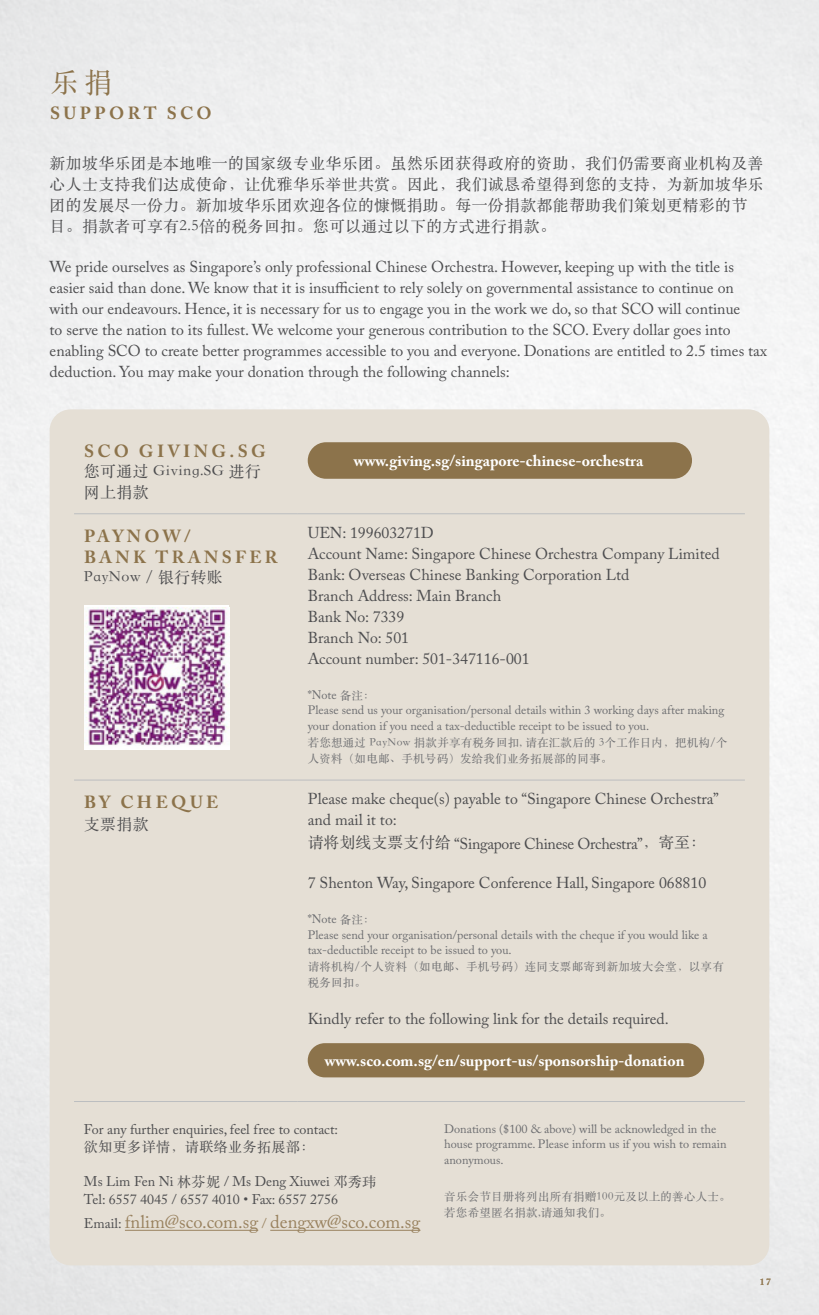
<style>
.page{position:relative;width:819px;height:1315px;background:#fff}
.page>*{position:absolute;margin:0;border:0;box-sizing:border-box;transform-origin:0 0}
.t1{font:28px "ST Songti SC Regular";color:#8c734b}
.t2{font:18.38px "Adobe Caslon Pro";color:#99825f}
.t3{font:700 17.5px/21px "Adobe Caslon Pro";letter-spacing:.195em;color:#8c734b}
.t4{font:15.75px/21px "Adobe Caslon Pro";color:#4d4d4f}
.t5{font:15.75px/21px "ST Songti SC Regular";letter-spacing:.03em;color:#4d4d4f}
.t6{font:700 15.75px "Adobe Caslon Pro";color:#fff}
.t7{font:15.75px "Adobe Caslon Pro";letter-spacing:-.02em;color:#4d4d4f}
.t8{font:14px/17.5px "Adobe Caslon Pro";color:#4d4d4f}
.t9{font:14px "ST Songti SC Regular";letter-spacing:.03em;color:#4d4d4f}
.t10{font:12.25px/15.8px "Adobe Caslon Pro";color:#6d6e71}
.t11{font:11.38px/15.8px "ST Songti SC Regular";letter-spacing:.03em;color:#6d6e71}
.t12{font:600 9.45px "Adobe Caslon Pro";color:#957d58}
.s1{font-family:"ST Songti SC Regular";font-size:11.38px}
.s2{font-family:"ST Songti SC Regular"}
.s3{font-size:14px;color:#4d4d4f}
.s4{font-size:14px}
</style>
<div class="page">
<div style="left:50px;top:409px;width:719px;height:856px;background:#e5dfd5;border-radius:21px"></div>
<hr style="left:74px;top:513px;width:224px;height:1px;background:#bcbec0">
<hr style="left:298px;top:513px;width:446px;height:1px;background:#bcbec0">
<hr style="left:74px;top:1101px;width:224px;height:1px;background:#bcbec0">
<hr style="left:298px;top:1101px;width:446px;height:1px;background:#bcbec0">
<hr style="left:74px;top:780px;width:224px;height:1px;background:#bcbec0">
<hr style="left:298px;top:780px;width:446px;height:1px;background:#bcbec0">
<div style="left:308px;top:442px;width:384px;height:37px;background:#8c734b;border-radius:18px"></div>
<div style="left:308px;top:1043px;width:396px;height:34px;background:#8c734b;border-radius:17px"></div>
<hr style="left:125px;top:1229px;width:133px;height:1px;background:#99825f">
<hr style="left:270px;top:1229px;width:150px;height:1px;background:#99825f">
<div style="left:84px;top:605px;width:145px;height:145px;background:#fff"></div>
<img style="left:84px;top:608px;width:145px;height:138px">
<h1 class="t1" style="left:50px;top:65px;width:64px">乐捐</h1>
<p class="t3" style="left:50px;top:103px;width:163px">SUPPORT SCO</p>
<p class="t5" style="left:50px;top:152px;width:715px">新加坡华乐团是本地唯一的国家级专业华乐团。虽然乐团获得政府的资助，我们仍需要商业机构及善心人士支持我们达成使命，让优雅华乐举世共赏。因此，我们诚恳希望得到您的支持，为新加坡华乐团的发展尽一份力。新加坡华乐团欢迎各位的慷慨捐助。每一份捐款都能帮助我们策划更精彩的节目。捐款者可享有2.5倍的税务回扣。您可以通过以下的方式进行捐款。</p>
<p class="t4" style="left:50px;top:256px;width:718px">We pride ourselves as Singapore’s only professional Chinese Orchestra. However, keeping up with the title is easier said than done. We know that it is insufficient to rely solely on governmental assistance to continue on<br>with our endeavours. Hence, it is necessary for us to engage you in the work we do, so that SCO will continue<br>to serve the nation to its fullest. We welcome your generous contribution to the SCO. Every dollar goes into enabling SCO to create better programmes accessible to you and everyone. Donations are entitled to 2.5 times tax deduction. You may make your donation through the following channels:</p>
<p class="t3" style="left:84px;top:440px;width:183px">SCO GIVING.SG</p>
<p class="t5" style="left:84px;top:460px;width:178px">您可通过 Giving.SG 进行网上捐款</p>
<p class="t3" style="left:84px;top:525px;width:195px">PAYNOW/<br>BANK TRANSFER</p>
<p class="t5" style="left:84px;top:566px;width:140px">PayNow / 银行转账</p>
<p class="t3" style="left:84px;top:791px;width:136px">BY CHEQUE</p>
<p class="t5" style="left:84px;top:813px;width:66px">支票捐款</p>
<p class="t6" style="left:354px;top:451px;width:291px">www.giving.sg/singapore-chinese-orchestra</p>
<p class="t4" style="left:308px;top:522px;width:413px">UEN: 199603271D<br>Account Name: Singapore Chinese Orchestra Company Limited<br>Bank: Overseas Chinese Banking Corporation Ltd<br>Branch Address: Main Branch<br>Bank No: 7339<br>Branch No: 501<br>Account number: 501-347116-001</p>
<p class="t10" style="left:308px;top:686px;width:418px">*Note <span class="s1">备注：<br></span>Please send us your organisation/personal details within 3 working days after making your donation if you need a tax-deductible receipt to be issued to you.</p>
<p class="t11" style="left:308px;top:734px;width:421px">若您想通过 PayNow 捐款并享有税务回扣, 请在汇款后的 3个工作日内，把机构/个人资料（如电邮、手机号码）发给我们业务拓展部的同事。</p>
<p class="t4" style="left:308px;top:788px;width:412px">Please make cheque(s) payable to “Singapore Chinese Orchestra” and mail it to:</p>
<p class="t7" style="left:308px;top:834px;width:399px"><span class="s2">请将划线支票支付给</span> “Singapore Chinese Orchestra”<span class="s2">，寄至：</span></p>
<p class="t4" style="left:308px;top:872px;width:400px">7 Shenton Way, Singapore Conference Hall, Singapore 068810</p>
<p class="t10" style="left:308px;top:911px;width:401px">*Note <span class="s1">备注：<br></span>Please send your organisation/personal details with the cheque if you would like a tax-deductible receipt to be issued to you.</p>
<p class="t11" style="left:308px;top:958px;width:417px">请将机构/个人资料（如电邮、手机号码）连同支票邮寄到新加坡大会堂，以享有税务回扣。</p>
<p class="t4" style="left:308px;top:1008px;width:362px">Kindly refer to the following link for the details required.</p>
<p class="t6" style="left:325px;top:1051px;width:361px">www.sco.com.sg/en/support-us/sponsorship-donation</p>
<p class="t8" style="left:84px;top:1120px;width:255px">For any further enquiries, feel free to contact:</p>
<p class="t9" style="left:84px;top:1138px;width:232px">欲知更多详情，请联络业务拓展部：</p>
<p class="t8" style="left:84px;top:1172px;width:294px">Ms Lim Fen Ni <span class="s2">林芬妮</span> / Ms Deng Xiuwei <span class="s2">邓秀玮<br></span>Tel: 6557 4045 / 6557 4010 • Fax: 6557 2756</p>
<p class="t2" style="left:84px;top:1211px;width:338px"><span class="s3">Email:</span> fnlim@sco.com.sg <span class="s4">/</span> dengxw@sco.com.sg</p>
<p class="t10" style="left:444px;top:1120px;width:284px">Donations ($100 &amp; above) will be acknowledged in the house programme. Please inform us if you wish to remain anonymous.</p>
<p class="t11" style="left:444px;top:1188px;width:288px">音乐会节目册将列出所有捐赠100元及以上的善心人士。若您希望匿名捐款,请通知我们。</p>
<p class="t12" style="left:759px;top:1276px;width:13px">17</p>
</div>
